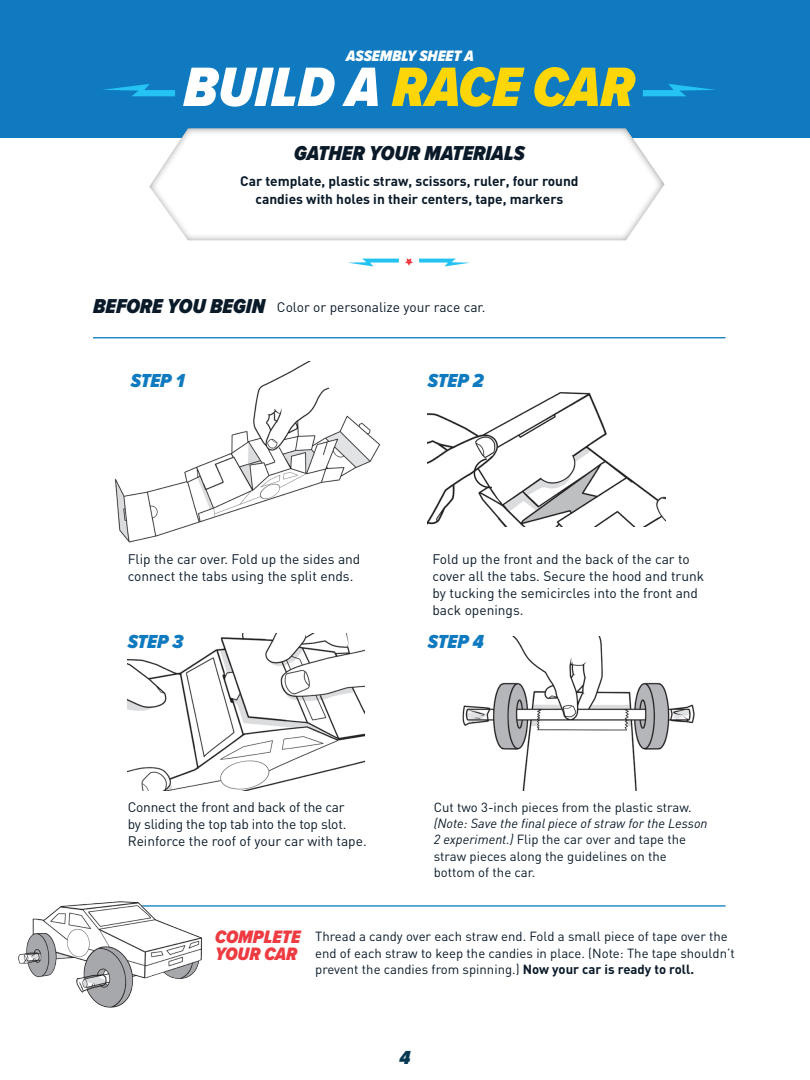
<style>
.page{position:relative;width:810px;height:1080px;background:#fff}
.page>*{position:absolute;margin:0;border:0;box-sizing:border-box;transform-origin:0 0}
.t1{font:italic 900 57.5px "Proxima Nova Cond";color:#fcd609}
.t2{font:italic 900 20.88px "Proxima Nova Cond";color:#0a1a29}
.t3{font:italic 900 19.62px "Proxima Nova Cond";color:#107ac0}
.t4{font:italic 900 19.62px "Proxima Nova Cond";color:#073950}
.t5{font:italic 900 18.62px/17.4px "Proxima Nova Cond";color:#ee3a41}
.t6{font:italic 900 15.62px "Proxima Nova Cond";color:#fff}
.t7{font:13.75px/17px "DIN";color:#0a1a29}
.t8{font:700 13.75px/18.2px "DIN";color:#0a1a29;text-align:center}
.t9{font:13.12px/16.2px "DIN";color:#0a1a29}
.t10{font:italic 13.12px "DIN Pro";color:#0a1a29}
.s1{color:#fff}
.s2{font-family:"DIN Pro";font-style:italic}
.s3{font-weight:700}
</style>
<div class="page">
<img style="left:462px;top:637px;width:233px;height:153px">
<div style="left:0;top:0;width:810px;height:138px;background:#107ac0"></div>
<svg style="left:103px;top:84px;width:72px;height:12px"></svg>
<svg style="left:643px;top:84px;width:72px;height:12px"></svg>
<div style="left:147px;top:126px;width:519px;height:115px;background:#231f20;opacity:.55"></div>
<img style="left:114px;top:361px;width:267px;height:182px">
<img style="left:428px;top:392px;width:237px;height:135px">
<img style="left:128px;top:634px;width:236px;height:156px">
<svg style="left:419px;top:259px;width:51px;height:8px"></svg>
<svg style="left:348px;top:259px;width:51px;height:8px"></svg>
<svg style="left:405px;top:258px;width:8px;height:8px"></svg>
<hr style="left:93px;top:337px;width:633px;height:1px;background:#107ac0">
<hr style="left:93px;top:905px;width:633px;height:2px;background:#107ac0">
<svg style="left:473px;top:457px;width:21px;height:32px"></svg>
<img style="left:18px;top:901px;width:192px;height:107px">
<p class="t6" style="left:346px;top:44px;width:129px">ASSEMBLY SHEET A</p>
<h1 class="t1" style="left:183px;top:45px;width:453px"><span class="s1">BUILD A</span> RACE CAR</h1>
<h2 class="t2" style="left:294px;top:137px;width:232px">GATHER YOUR MATERIALS</h2>
<p class="t8" style="left:240px;top:171px;width:340px">Car template, plastic straw, scissors, ruler, four round candies with holes in their centers, tape, markers</p>
<h2 class="t2" style="left:93px;top:290px;width:174px">BEFORE YOU BEGIN</h2>
<p class="t7" style="left:277px;top:299px;width:210px">Color or personalize your race car.</p>
<h3 class="t3" style="left:131px;top:366px;width:55px">STEP 1</h3>
<h3 class="t3" style="left:428px;top:366px;width:57px">STEP 2</h3>
<p class="t7" style="left:128px;top:550px;width:234px">Flip the car over. Fold up the sides and connect the tabs using the split ends.</p>
<p class="t7" style="left:432px;top:550px;width:273px">Fold up the front and the back of the car to cover all the tabs. Secure the hood and trunk by tucking the semicircles into the front and back openings.</p>
<h3 class="t3" style="left:128px;top:627px;width:57px">STEP 3</h3>
<h3 class="t3" style="left:428px;top:627px;width:57px">STEP 4</h3>
<p class="t7" style="left:128px;top:799px;width:241px">Connect the front and back of the car<br>by sliding the top tab into the top slot.<br>Reinforce the roof of your car with tape.</p>
<p class="t9" style="left:434px;top:799px;width:259px">Cut two 3-inch pieces from the plastic straw.</p>
<p class="t10" style="left:434px;top:813px;width:275px">(Note: Save the final piece of straw for the Lesson</p>
<p class="t9" style="left:434px;top:831px;width:254px"><span class="s2">2 experiment.)</span> Flip the car over and tape the straw pieces along the guidelines on the bottom of the car.</p>
<h3 class="t5" style="left:215px;top:928px;width:87px">COMPLETE<br>YOUR CAR</h3>
<p class="t9" style="left:315px;top:928px;width:421px">Thread a candy over each straw end. Fold a small piece of tape over the end of each straw to keep the candies in place. (Note: The tape shouldn’t prevent the candies from spinning.) <span class="s3">Now your car is ready to roll.</span></p>
<h3 class="t4" style="left:399px;top:1043px;width:13px">4</h3>
</div>
